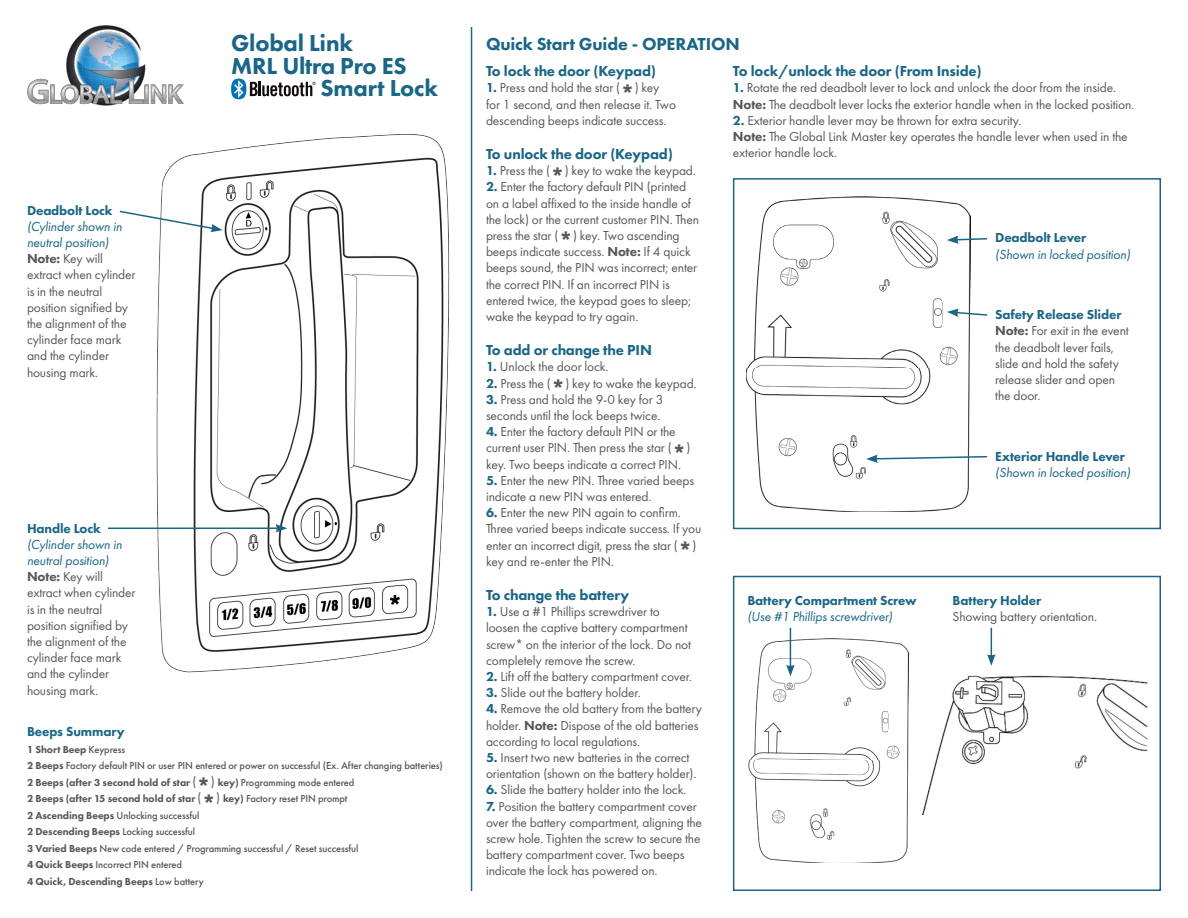
<style>
.page{position:relative;width:1188px;height:918px;background:#fff}
.page>*{position:absolute;margin:0;border:0;box-sizing:border-box;transform-origin:0 0}
.t1{font:800 24px/22.5px "Futura PT";letter-spacing:-.01em;color:#196689}
.t2{font:800 18px "Futura PT";letter-spacing:-.01em;color:#196689}
.t3{font:800 15px "Futura PT";letter-spacing:-.01em;color:#196689}
.t4{font:13.5px/16.2px "Futura PT";letter-spacing:-.01em;color:#57585a}
.t5{font:italic 13.5px/16.2px "Futura PT";letter-spacing:-.01em;color:#196689}
.t6{font:800 13.5px "Futura PT";letter-spacing:-.01em;color:#196689}
.t7{font:500 10.5px "Futura PT";letter-spacing:-.01em;color:#57585a}
.t8{font:800 10.5px "Futura PT";letter-spacing:-.01em;color:#57585a}
.s1{font-weight:800;font-style:normal}
.s2{font-weight:800}
.s3{font-weight:500}
.s4{font-weight:400;font-size:13.5px}
.s5{font-size:25.5px}
.s6{font-weight:800;color:#196689}
.s7{font-weight:800;font-size:25.5px}
</style>
<div class="page">
<svg style="left:231px;top:79px;width:85px;height:20px"></svg>
<img style="left:156px;top:134px;width:294px;height:539px">
<div style="left:733px;top:178px;width:428px;height:351px;border:2px solid #196689"></div>
<div style="left:733px;top:576px;width:428px;height:315px;border:2px solid #196689"></div>
<hr style="left:471px;top:27px;width:1px;height:864px;background:#196689">
<img style="left:27px;top:25px;width:157px;height:81px">
<img style="left:746px;top:197px;width:224px;height:314px">
<img style="left:749px;top:638px;width:160px;height:225px">
<img style="left:922px;top:675px;width:226px;height:139px">
<svg style="left:120px;top:210px;width:102px;height:22px"></svg>
<hr style="left:108px;top:527px;width:170px;height:2px;background:#196689">
<svg style="left:276px;top:524px;width:11px;height:8px"></svg>
<svg style="left:947px;top:309px;width:41px;height:8px"></svg>
<svg style="left:947px;top:236px;width:41px;height:8px"></svg>
<svg style="left:866px;top:455px;width:122px;height:8px"></svg>
<svg style="left:987px;top:628px;width:9px;height:38px"></svg>
<hr style="left:790px;top:628px;width:1px;height:39px;background:#196689">
<svg style="left:786px;top:665px;width:9px;height:11px"></svg>
<p class="t5" style="left:27px;top:202px;width:97px"><span class="s1">Deadbolt Lock </span>(Cylinder shown in neutral position)</p>
<p class="t4" style="left:27px;top:251px;width:110px"><span class="s2">Note:</span> Key will extract when cylinder is in the neutral position signified by the alignment of the cylinder face mark and the cylinder housing mark.</p>
<p class="t5" style="left:27px;top:520px;width:97px"><span class="s1">Handle Lock </span>(Cylinder shown in neutral position)</p>
<p class="t4" style="left:27px;top:568px;width:110px"><span class="s2">Note:</span> Key will extract when cylinder is in the neutral position signified by the alignment of the cylinder face mark and the cylinder housing mark.</p>
<p class="t1" style="left:231px;top:32px;width:123px">Global Link</p>
<p class="t1" style="left:321px;top:54px;width:119px;text-indent:-90px">MRL Ultra Pro ES<br>Smart Lock</p>
<p class="t6" style="left:27px;top:723px;width:99px">Beeps Summary</p>
<p class="t8" style="left:27px;top:742px;width:100px">1 Short Beep <span class="s3">Keypress</span></p>
<p class="t7" style="left:27px;top:759px;width:417px"><span class="s2">2 Beeps</span> Factory default PIN or user PIN entered or power on successful (Ex. After changing batteries)</p>
<p class="t8" style="left:27px;top:775px;width:329px">2 Beeps (after 3 second hold of star <span class="s4">(</span><span class="s5">*</span><span class="s4">)</span> key) <span class="s3">Programming mode entered</span></p>
<p class="t8" style="left:27px;top:792px;width:322px">2 Beeps (after 15 second hold of star <span class="s4">(</span><span class="s5">*</span><span class="s4">)</span> key) <span class="s3">Factory reset PIN prompt</span></p>
<p class="t7" style="left:27px;top:809px;width:174px"><span class="s2">2 Ascending Beeps</span> Unlocking successful</p>
<p class="t7" style="left:27px;top:825px;width:170px"><span class="s2">2 Descending Beeps</span> Locking successful</p>
<p class="t7" style="left:27px;top:842px;width:333px"><span class="s2">3 Varied Beeps</span> New code entered / Programming successful / Reset successful</p>
<p class="t7" style="left:27px;top:858px;width:157px"><span class="s2">4 Quick Beeps</span> Incorrect PIN entered</p>
<p class="t8" style="left:27px;top:874px;width:178px">4 Quick, Descending Beeps <span class="s3">Low battery</span></p>
<p class="t2" style="left:486px;top:32px;width:255px">Quick Start Guide - OPERATION</p>
<p class="t3" style="left:486px;top:62px;width:171px">To lock the door (Keypad)</p>
<p class="t4" style="left:486px;top:80px;width:192px"><span class="s6">1.</span> Press and hold the star (<span class="s7">*</span>) key for 1 second, and then release it. Two descending beeps indicate success.</p>
<p class="t3" style="left:486px;top:145px;width:188px">To unlock the door (Keypad)</p>
<p class="t4" style="left:486px;top:162px;width:212px"><span class="s6">1.</span> Press the (<span class="s7">*</span>) key to wake the keypad.</p>
<p class="t4" style="left:486px;top:179px;width:215px"><span class="s6">2.</span> Enter the factory default PIN (printed on a label affixed to the inside handle of the lock) or the current customer PIN. Then press the star (<span class="s7">*</span>) key. Two ascending beeps indicate success. <span class="s2">Note:</span> If 4 quick beeps sound, the PIN was incorrect; enter the correct PIN. If an incorrect PIN is entered twice, the keypad goes to sleep; wake the keypad to try again.</p>
<p class="t3" style="left:486px;top:341px;width:167px">To add or change the PIN</p>
<p class="t4" style="left:486px;top:359px;width:124px"><span class="s6">1.</span> Unlock the door lock.</p>
<p class="t4" style="left:486px;top:375px;width:212px"><span class="s6">2.</span> Press the (<span class="s7">*</span>) key to wake the keypad.</p>
<p class="t4" style="left:486px;top:391px;width:179px"><span class="s6">3.</span> Press and hold the 9-0 key for 3 seconds until the lock beeps twice.</p>
<p class="t4" style="left:486px;top:423px;width:206px"><span class="s6">4.</span> Enter the factory default PIN or the current user PIN. Then press the star (<span class="s7">*</span>) key. Two beeps indicate a correct PIN.</p>
<p class="t4" style="left:486px;top:472px;width:210px"><span class="s6">5.</span> Enter the new PIN. Three varied beeps indicate a new PIN was entered.</p>
<p class="t4" style="left:486px;top:504px;width:217px"><span class="s6">6.</span> Enter the new PIN again to confirm.<br>Three varied beeps indicate success. If you enter an incorrect digit, press the star (<span class="s7">*</span>) key and re-enter the PIN.</p>
<p class="t3" style="left:486px;top:586px;width:145px">To change the battery</p>
<p class="t4" style="left:486px;top:603px;width:207px"><span class="s6">1.</span> Use a #1 Phillips screwdriver to loosen the captive battery compartment screw* on the interior of the lock. Do not completely remove the screw.</p>
<p class="t4" style="left:486px;top:668px;width:208px"><span class="s6">2.</span> Lift off the battery compartment cover.</p>
<p class="t4" style="left:486px;top:684px;width:156px"><span class="s6">3.</span> Slide out the battery holder.</p>
<p class="t4" style="left:486px;top:701px;width:218px"><span class="s6">4.</span> Remove the old battery from the battery holder. <span class="s2">Note:</span> Dispose of the old batteries according to local regulations.</p>
<p class="t4" style="left:486px;top:749px;width:212px"><span class="s6">5.</span> Insert two new batteries in the correct orientation (shown on the battery holder).</p>
<p class="t4" style="left:486px;top:782px;width:202px"><span class="s6">6.</span> Slide the battery holder into the lock.</p>
<p class="t4" style="left:486px;top:798px;width:218px"><span class="s6">7.</span> Position the battery compartment cover over the battery compartment, aligning the screw hole. Tighten the screw to secure the battery compartment cover. Two beeps indicate the lock has powered on.</p>
<p class="t3" style="left:733px;top:62px;width:250px">To lock/unlock the door (From Inside)</p>
<p class="t4" style="left:733px;top:80px;width:385px"><span class="s6">1.</span> Rotate the red deadbolt lever to lock and unlock the door from the inside.</p>
<p class="t4" style="left:733px;top:96px;width:403px"><span class="s2">Note:</span> The deadbolt lever locks the exterior handle when in the locked position.</p>
<p class="t4" style="left:733px;top:112px;width:290px"><span class="s6">2.</span> Exterior handle lever may be thrown for extra security.</p>
<p class="t4" style="left:733px;top:128px;width:396px"><span class="s2">Note:</span> The Global Link Master key operates the handle lever when used in the exterior handle lock.</p>
<p class="t5" style="left:995px;top:230px;width:137px"><span class="s1">Deadbolt Lever<br></span>(Shown in locked position)</p>
<p class="t6" style="left:995px;top:306px;width:128px">Safety Release Slider</p>
<p class="t4" style="left:995px;top:323px;width:135px"><span class="s2">Note:</span> For exit in the event the deadbolt lever fails, slide and hold the safety release slider and open the door.</p>
<p class="t5" style="left:995px;top:448px;width:137px"><span class="s1">Exterior Handle Lever </span>(Shown in locked position)</p>
<p class="t5" style="left:747px;top:593px;width:171px"><span class="s1">Battery Compartment Screw </span>(Use #1 Phillips screwdriver)</p>
<p class="t6" style="left:953px;top:592px;width:90px">Battery Holder</p>
<p class="t4" style="left:953px;top:609px;width:146px">Showing battery orientation.</p>
</div>
